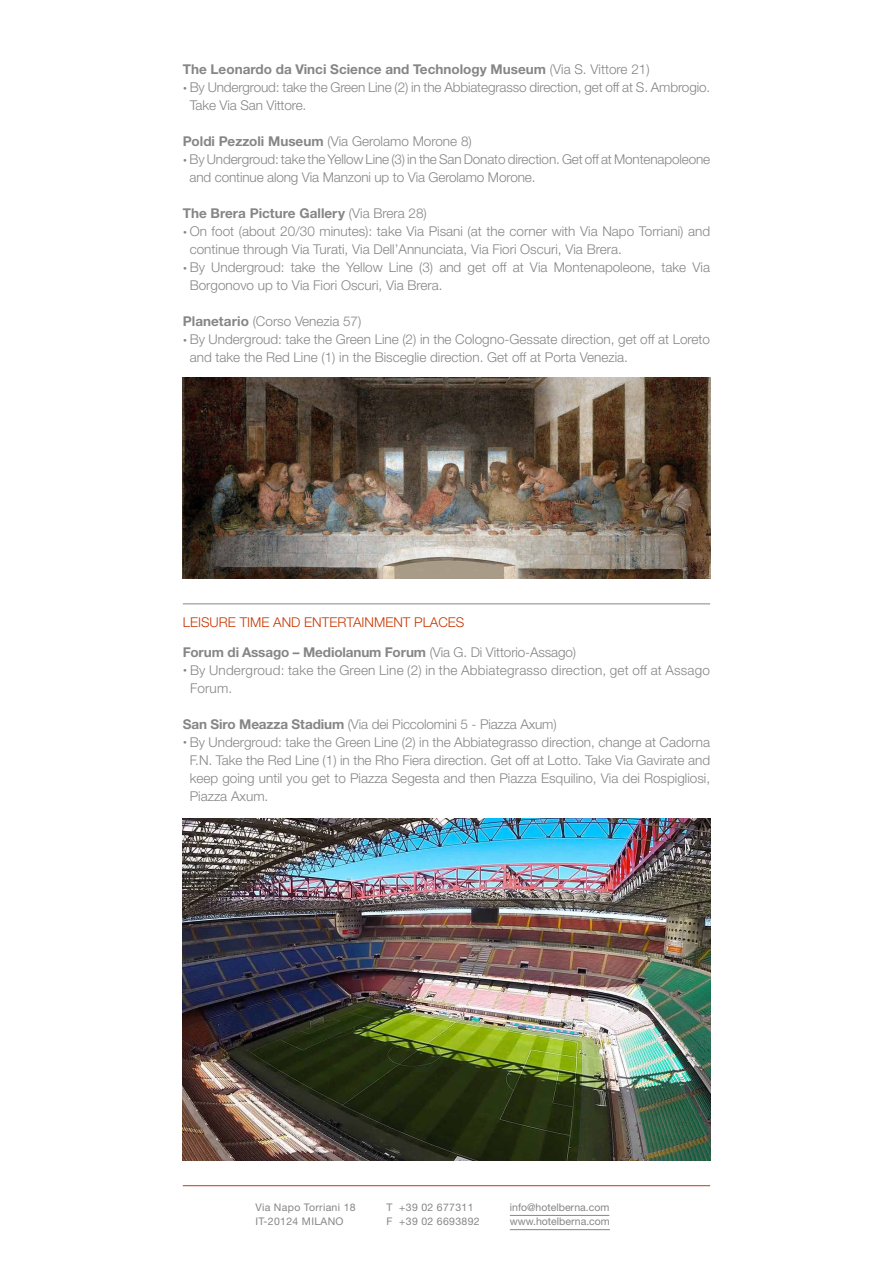
<style>
.page{position:relative;width:893px;height:1263px;background:#fff}
.page>*{position:absolute;margin:0;border:0;box-sizing:border-box;transform-origin:0 0}
.t1{font:300 13.5px/18px "Helvetica Neue";color:#868686}
.t2{font:700 13.5px "Helvetica Neue CE";letter-spacing:-.01em;color:#868686}
.t3{font:700 13.5px "Helvetica Neue";color:#868686}
.t4{font:300 13.5px "Helvetica Neue";color:#c83702}
.t5{font:10.5px/14.2px "Helvetica Neue";letter-spacing:.03em;color:#868686}
.t6{font:10.5px/14.2px "Helvetica Neue";color:#868686}
.s1{font-weight:300}
.s2{font-family:"Univers";font-stretch:condensed;font-size:7.5px}
.s3{font-family:"Helvetica Neue CE";font-weight:700}
.s4{font-family:"Helvetica Neue";font-weight:300}
</style>
<div class="page">
<img style="left:183px;top:377px;width:527px;height:202px">
<img style="left:183px;top:818px;width:527px;height:342px">
<hr style="left:183px;top:1185px;width:527px;height:1px;background:#c83702">
<hr style="left:510px;top:1215px;width:99px;height:1px;background:#868686">
<hr style="left:510px;top:1229px;width:100px;height:1px;background:#868686">
<hr style="left:183px;top:603px;width:527px;height:1px;background:#868686">
<p class="t3" style="left:183px;top:61px;width:468px">The Leonardo da Vinci Science and Technology Museum <span class="s1">(Via S. Vittore 21)</span></p>
<p class="t1" style="left:190px;top:78px;width:522px;text-indent:-7px"><span class="s2">•</span> By Undergroud: take the Green Line (2) in the Abbiategrasso direction, get off at S. Ambrogio.<br>Take Via San Vittore.</p>
<p class="t1" style="left:183px;top:132px;width:290px"><span class="s3">Poldi Pezzoli Museum</span> (Via Gerolamo Morone 8)</p>
<p class="t1" style="left:190px;top:150px;width:522px;text-indent:-7px"><span class="s2">•</span> By Undergroud: take the Yellow Line (3) in the San Donato direction. Get off at Montenapoleone and continue along Via Manzoni up to Via Gerolamo Morone.</p>
<p class="t2" style="left:183px;top:205px;width:245px">The Brera Picture Gallery <span class="s4">(Via Brera 28)</span></p>
<p class="t1" style="left:190px;top:222px;width:522px;text-indent:-7px"><span class="s2">•</span> On foot (about 20/30 minutes): take Via Pisani (at the corner with Via Napo Torriani) and continue through Via Turati, Via Dell’Annunciata, Via Fiori Oscuri, Via Brera.</p>
<p class="t1" style="left:190px;top:258px;width:522px;text-indent:-7px"><span class="s2">•</span> By Undergroud: take the Yellow Line (3) and get off at Via Montenapoleone, take Via<br>Borgonovo up to Via Fiori Oscuri, Via Brera.</p>
<p class="t1" style="left:183px;top:312px;width:180px"><span class="s3">Planetario</span> (Corso Venezia 57)</p>
<p class="t1" style="left:190px;top:330px;width:522px;text-indent:-7px"><span class="s2">•</span> By Undergroud: take the Green Line (2) in the Cologno-Gessate direction, get off at Loreto and take the Red Line (1) in the Bisceglie direction. Get off at Porta Venezia.</p>
<p class="t4" style="left:183px;top:613px;width:283px">LEISURE TIME AND ENTERTAINMENT PLACES</p>
<p class="t2" style="left:183px;top:643px;width:395px">Forum di Assago – Mediolanum Forum <span class="s4">(Via G. Di Vittorio-Assago)</span></p>
<p class="t1" style="left:190px;top:660px;width:522px;text-indent:-7px"><span class="s2">•</span> By Undergroud: take the Green Line (2) in the Abbiategrasso direction, get off at Assago<br>Forum.</p>
<p class="t1" style="left:183px;top:714px;width:375px"><span class="s3">San Siro Meazza Stadium</span> (Via dei Piccolomini 5 - Piazza Axum)</p>
<p class="t1" style="left:190px;top:732px;width:522px;text-align:justify;text-indent:-7px"><span class="s2">•</span> By Undergroud: take the Green Line (2) in the Abbiategrasso direction, change at Cadorna F.N. Take the Red Line (1) in the Rho Fiera direction. Get off at Lotto. Take Via Gavirate and keep going until you get to Piazza Segesta and then Piazza Esquilino, Via dei Rospigliosi, Piazza Axum.</p>
<p class="t5" style="left:256px;top:1200px;width:102px">Via Napo Torriani 18<br>IT-20124 MILANO</p>
<p class="t5" style="left:386px;top:1200px;width:95px">T +39 02 677311<br>F +39 02 6693892</p>
<p class="t6" style="left:510px;top:1200px;width:102px">info@hotelberna.com www.hotelberna.com</p>
</div>
